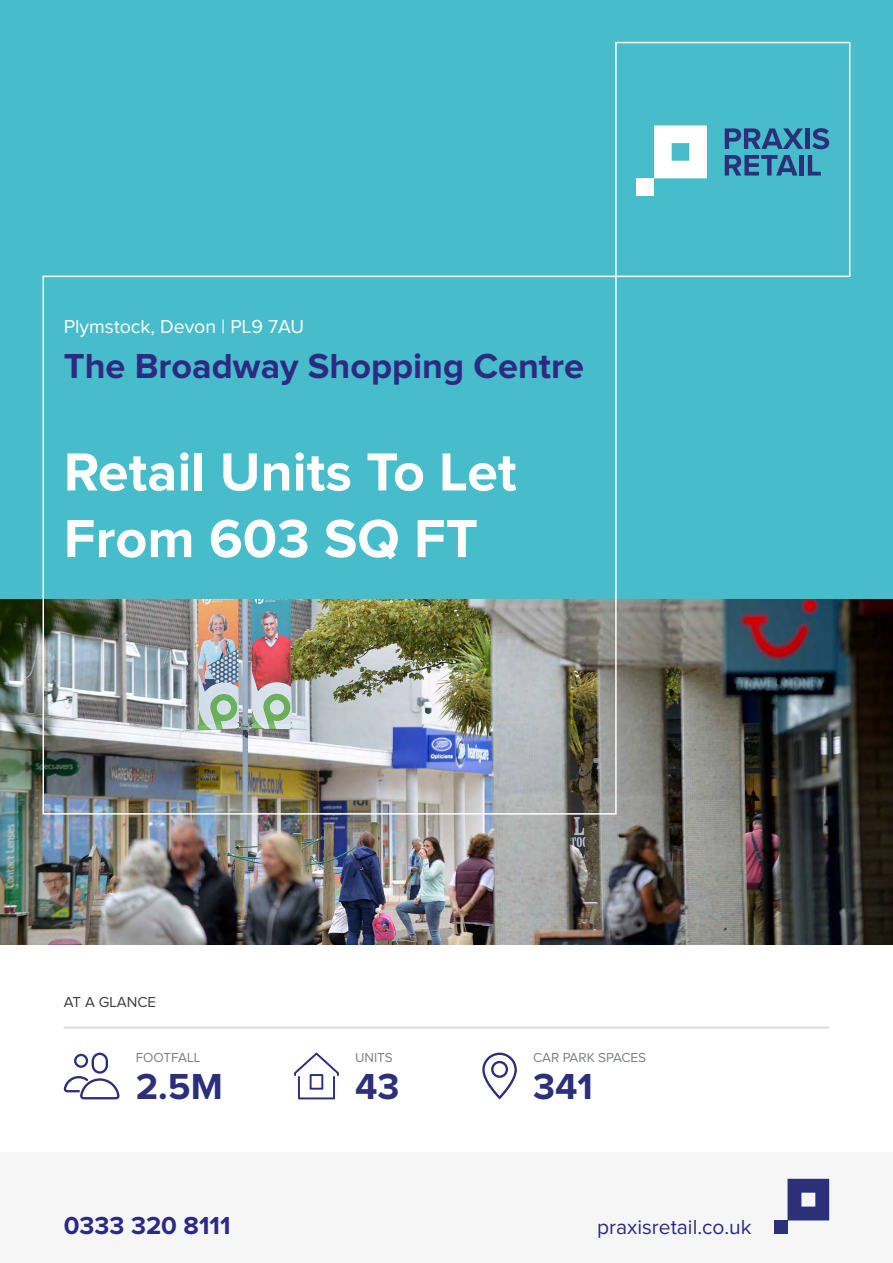
<style>
.page{position:relative;width:893px;height:1263px;background:#fff}
.page>*{position:absolute;margin:0;border:0;box-sizing:border-box;transform-origin:0 0}
.t1{font:700 55.5px/66.6px "Proxima Nova";color:#fff}
.t2{font:700 37.5px "Proxima Nova";color:#2b3079}
.t3{font:700 36px "Proxima Nova";color:#2e2a82}
.t4{font:700 25.5px "Proxima Nova";color:#2e2a82}
.t5{font:21px "Proxima Nova";color:#2e2a82}
.t6{font:19.5px "Proxima Nova";color:#fff}
.t7{font:15px "Proxima Nova";color:#3f3f40}
.t8{font:13.5px "Proxima Nova";color:#7e8181}
</style>
<div class="page">
<div style="left:0;top:0;width:893px;height:600px;background:#47bccb"></div>
<div style="left:0;top:1152px;width:893px;height:111px;background:#f6f6f6"></div>
<img style="left:0;top:600px;width:893px;height:345px">
<hr style="left:64px;top:1026px;width:765px;height:2px;background:#d8dad9">
<svg style="left:64px;top:1052px;width:56px;height:47px"></svg>
<svg style="left:294px;top:1052px;width:45px;height:47px"></svg>
<svg style="left:482px;top:1052px;width:35px;height:47px"></svg>
<div style="left:615px;top:42px;width:235px;height:235px;border:2px solid #fff"></div>
<div style="left:43px;top:276px;width:574px;height:539px;border:2px solid #fff"></div>
<svg style="left:654px;top:125px;width:53px;height:53px;background:#e8f6f8"></svg>
<div style="left:636px;top:178px;width:18px;height:18px;background:#fff"></div>
<svg style="left:725px;top:128px;width:78px;height:21px"></svg>
<div style="left:805px;top:128px;width:5px;height:21px;background:#2b3079"></div>
<svg style="left:812px;top:128px;width:17px;height:21px"></svg>
<svg style="left:725px;top:155px;width:72px;height:21px"></svg>
<div style="left:799px;top:155px;width:5px;height:21px;background:#2b3079"></div>
<svg style="left:808px;top:155px;width:13px;height:21px"></svg>
<svg style="left:787px;top:1179px;width:42px;height:41px;background:#444888"></svg>
<div style="left:774px;top:1220px;width:13px;height:14px;background:#2b3079"></div>
<p class="t6" style="left:64px;top:315px;width:242px">Plymstock, Devon | PL9 7AU</p>
<p class="t3" style="left:64px;top:346px;width:522px">The Broadway Shopping Centre</p>
<p class="t1" style="left:64px;top:440px;width:454px">Retail Units To Let<br>From 603 SQ FT</p>
<p class="t7" style="left:64px;top:994px;width:94px">AT A GLANCE</p>
<p class="t8" style="left:136px;top:1049px;width:66px">FOOTFALL</p>
<p class="t8" style="left:533px;top:1049px;width:115px">CAR PARK SPACES</p>
<p class="t8" style="left:355px;top:1049px;width:39px">UNITS</p>
<p class="t2" style="left:136px;top:1065px;width:88px">2.5M</p>
<p class="t2" style="left:355px;top:1065px;width:46px">43</p>
<p class="t2" style="left:533px;top:1065px;width:61px">341</p>
<p class="t4" style="left:64px;top:1211px;width:168px">0333 320 8111</p>
<p class="t5" style="left:597px;top:1216px;width:156px">praxisretail.co.uk</p>
</div>
